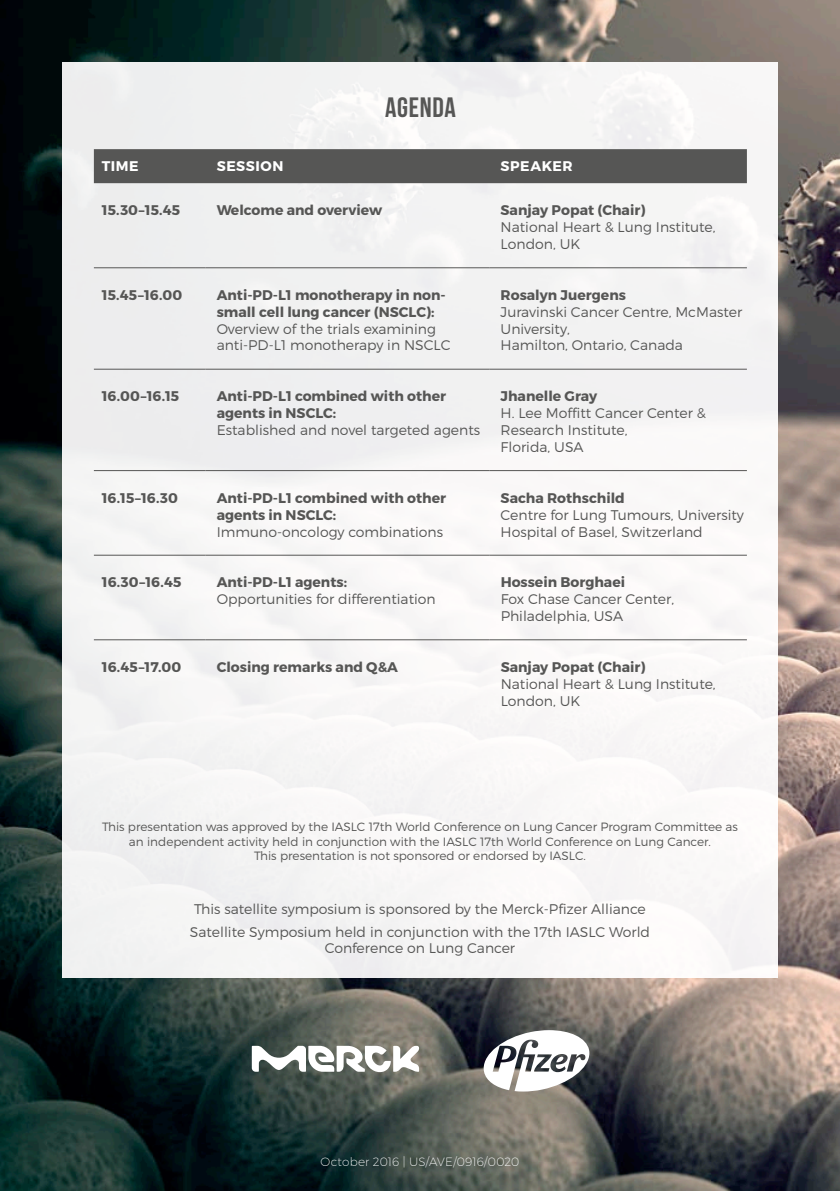
<style>
.page{position:relative;width:840px;height:1191px;background:#fff}
.page>*{position:absolute;margin:0;border:0;box-sizing:border-box;transform-origin:0 0}
.t1{font:28px "Bebas Neue";letter-spacing:.025em;color:#565655}
.t2{font:300 14px/16.8px "Montserrat";color:#565655}
.t3{font:700 14px/16.8px "Montserrat";color:#565655}
.t4{font:700 14px "Montserrat";letter-spacing:.04em;color:#fff}
.t5{font:300 12px/14.4px "Montserrat";color:#565655;text-align:center}
.t6{font:200 12px "Montserrat";letter-spacing:.01em;color:#fff}
</style>
<div class="page">
<img style="left:0;top:0;width:839px;height:1191px">
<div style="left:62px;top:62px;width:715px;height:915px;background:#f5f5f4"></div>
<div style="left:94px;top:149px;width:652px;height:34px;background:#565655"></div>
<hr style="left:94px;top:267px;width:111px;height:1px;background:#565655">
<hr style="left:205px;top:267px;width:284px;height:1px;background:#565655">
<hr style="left:489px;top:267px;width:257px;height:1px;background:#565655">
<hr style="left:94px;top:369px;width:111px;height:1px;background:#565655">
<hr style="left:205px;top:369px;width:284px;height:1px;background:#565655">
<hr style="left:489px;top:369px;width:257px;height:1px;background:#565655">
<hr style="left:94px;top:470px;width:111px;height:1px;background:#565655">
<hr style="left:205px;top:470px;width:284px;height:1px;background:#565655">
<hr style="left:489px;top:470px;width:257px;height:1px;background:#565655">
<hr style="left:94px;top:555px;width:111px;height:1px;background:#565655">
<hr style="left:205px;top:555px;width:284px;height:1px;background:#565655">
<hr style="left:489px;top:555px;width:257px;height:1px;background:#565655">
<hr style="left:94px;top:639px;width:111px;height:1px;background:#565655">
<hr style="left:205px;top:639px;width:284px;height:1px;background:#565655">
<hr style="left:489px;top:639px;width:257px;height:1px;background:#565655">
<svg style="left:483px;top:1030px;width:106px;height:61px"></svg>
<svg style="left:252px;top:1045px;width:167px;height:27px"></svg>
<h1 class="t1" style="left:385px;top:92px;width:72px">AGENDA</h1>
<p class="t4" style="left:102px;top:158px;width:38px">TIME</p>
<p class="t4" style="left:216px;top:158px;width:68px">SESSION</p>
<p class="t4" style="left:500px;top:158px;width:74px">SPEAKER</p>
<p class="t3" style="left:102px;top:202px;width:80px">15.30–15.45</p>
<p class="t3" style="left:216px;top:202px;width:167px">Welcome and overview</p>
<p class="t3" style="left:500px;top:202px;width:146px">Sanjay Popat (Chair)</p>
<p class="t2" style="left:500px;top:219px;width:216px">National Heart &amp; Lung Institute,<br>London, UK</p>
<p class="t3" style="left:102px;top:287px;width:82px">15.45–16.00</p>
<p class="t3" style="left:216px;top:287px;width:230px">Anti-PD-L1 monotherapy in non&shy;small cell lung cancer (NSCLC):</p>
<p class="t2" style="left:216px;top:320px;width:235px">Overview of the trials examining anti-PD-L1 monotherapy in NSCLC</p>
<p class="t3" style="left:102px;top:388px;width:79px">16.00–16.15</p>
<p class="t3" style="left:216px;top:388px;width:231px">Anti-PD-L1 combined with other agents in NSCLC:</p>
<p class="t2" style="left:216px;top:421px;width:265px">Established and novel targeted agents</p>
<p class="t3" style="left:102px;top:490px;width:78px">16.15–16.30</p>
<p class="t3" style="left:216px;top:490px;width:231px">Anti-PD-L1 combined with other agents in NSCLC:</p>
<p class="t2" style="left:216px;top:523px;width:228px">Immuno-oncology combinations</p>
<p class="t3" style="left:102px;top:574px;width:81px">16.30–16.45</p>
<p class="t3" style="left:216px;top:574px;width:132px">Anti-PD-L1 agents:</p>
<p class="t2" style="left:216px;top:590px;width:220px">Opportunities for differentiation</p>
<p class="t3" style="left:500px;top:287px;width:127px">Rosalyn Juergens</p>
<p class="t2" style="left:500px;top:303px;width:243px">Juravinski Cancer Centre, McMaster<br>University,<br>Hamilton, Ontario, Canada</p>
<p class="t3" style="left:500px;top:388px;width:98px">Jhanelle Gray</p>
<p class="t2" style="left:500px;top:405px;width:206px">H. Lee Moffitt Cancer Center &amp;<br>Research Institute,<br>Florida, USA</p>
<p class="t3" style="left:500px;top:490px;width:126px">Sacha Rothschild</p>
<p class="t2" style="left:500px;top:506px;width:245px">Centre for Lung Tumours, University<br>Hospital of Basel, Switzerland</p>
<p class="t3" style="left:500px;top:574px;width:126px">Hossein Borghaei</p>
<p class="t2" style="left:500px;top:590px;width:175px">Fox Chase Cancer Center,<br>Philadelphia, USA</p>
<p class="t3" style="left:102px;top:659px;width:81px">16.45–17.00</p>
<p class="t3" style="left:217px;top:659px;width:183px">Closing remarks and Q&amp;A</p>
<p class="t3" style="left:500px;top:659px;width:146px">Sanjay Popat (Chair)</p>
<p class="t2" style="left:500px;top:675px;width:216px">National Heart &amp; Lung Institute,<br>London, UK</p>
<p class="t5" style="left:102px;top:819px;width:637px">This presentation was approved by the IASLC 17th World Conference on Lung Cancer Program Committee as an independent activity held in conjunction with the IASLC 17th World Conference on Lung Cancer.<br>This presentation is not sponsored or endorsed by IASLC.</p>
<p class="t2" style="left:190px;top:897px;width:461px;line-height:22.4px;text-align:center">This satellite symposium is sponsored by the Merck-Pfizer Alliance<br>Satellite Symposium held in conjunction with the 17th IASLC World</p>
<p class="t2" style="left:324px;top:939px;width:192px">Conference on Lung Cancer</p>
<p class="t6" style="left:320px;top:1154px;width:200px">October 2016 | US/AVE/0916/0020</p>
</div>
